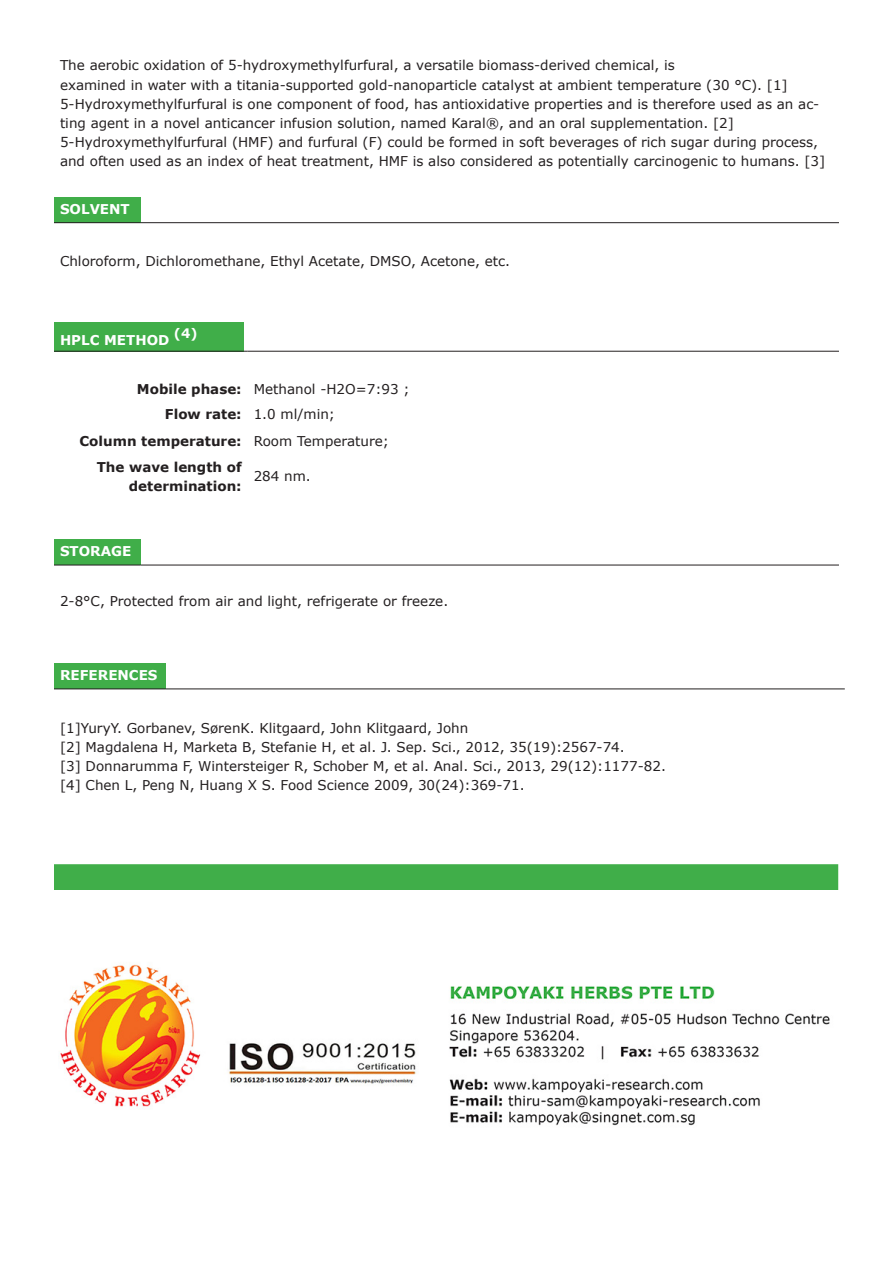
<style>
.page{position:relative;width:893px;height:1263px;background:#fff}
.page>*{position:absolute;margin:0;border:0;box-sizing:border-box;transform-origin:0 0}
.t1{font:13.5px/19.2px "Verdana";color:#231f20}
.t2{font:700 13.5px "Verdana";color:#231f20}
.t3{font:700 13.5px "Verdana";color:#fff}
.t4{font:700 13.05px "Verdana";color:#fff}
</style>
<div class="page">
<div style="left:54px;top:198px;width:86px;height:25px;background:#40ae49"></div>
<hr style="left:54px;top:222px;width:86px;height:1px;background:#231f20">
<hr style="left:140px;top:222px;width:699px;height:1px;background:#231f20">
<div style="left:54px;top:322px;width:189px;height:29px;background:#40ae49"></div>
<hr style="left:54px;top:351px;width:189px;height:1px;background:#231f20">
<hr style="left:248px;top:351px;width:591px;height:1px;background:#231f20">
<div style="left:54px;top:540px;width:86px;height:25px;background:#40ae49"></div>
<hr style="left:54px;top:565px;width:86px;height:1px;background:#231f20">
<hr style="left:140px;top:565px;width:699px;height:1px;background:#231f20">
<div style="left:54px;top:664px;width:112px;height:25px;background:#40ae49"></div>
<hr style="left:54px;top:689px;width:112px;height:1px;background:#231f20">
<hr style="left:166px;top:689px;width:679px;height:1px;background:#231f20">
<div style="left:54px;top:864px;width:784px;height:26px;background:#40ae49"></div>
<img style="left:60px;top:964px;width:770px;height:162px">
<p class="t1" style="left:60px;top:56px;width:616px">The aerobic oxidation of 5-hydroxymethylfurfural, a versatile biomass-derived chemical, is</p>
<p class="t1" style="left:60px;top:75px;width:761px">examined in water with a titania-supported gold-nanoparticle catalyst at ambient temperature (30 °C). [1]<br>5-Hydroxymethylfurfural is one component of food, has antioxidative properties and is therefore used as an ac&shy;ting agent in a novel anticancer infusion solution, named Karal®, and an oral supplementation. [2]</p>
<p class="t1" style="left:60px;top:133px;width:767px">5-Hydroxymethylfurfural (HMF) and furfural (F) could be formed in soft beverages of rich sugar during process, and often used as an index of heat treatment, HMF is also considered as potentially carcinogenic to humans. [3]</p>
<p class="t3" style="left:60px;top:200px;width:71px">SOLVENT</p>
<p class="t1" style="left:60px;top:252px;width:452px">Chloroform, Dichloromethane, Ethyl Acetate, DMSO, Acetone, etc.</p>
<p class="t3" style="left:60px;top:331px;width:111px">HPLC METHOD</p>
<p class="t4" style="left:174px;top:324px;width:25px">(4)</p>
<p class="t2" style="left:137px;top:380px;width:106px">Mobile phase:</p>
<p class="t1" style="left:254px;top:380px;width:157px">Methanol -H2O=7:93 ;</p>
<p class="t2" style="left:165px;top:405px;width:78px">Flow rate:</p>
<p class="t1" style="left:254px;top:405px;width:83px">1.0 ml/min;</p>
<p class="t2" style="left:80px;top:432px;width:164px">Column temperature:</p>
<p class="t1" style="left:254px;top:432px;width:137px">Room Temperature;</p>
<p class="t2" style="left:97px;top:458px;width:146px">The wave length of</p>
<p class="t2" style="left:129px;top:477px;width:114px">determination:</p>
<p class="t1" style="left:254px;top:467px;width:59px">284 nm.</p>
<p class="t3" style="left:60px;top:543px;width:73px">STORAGE</p>
<p class="t1" style="left:60px;top:592px;width:390px">2-8°C, Protected from air and light, refrigerate or freeze.</p>
<p class="t3" style="left:60px;top:666px;width:99px">REFERENCES</p>
<p class="t1" style="left:60px;top:718px;width:566px">[1]YuryY. Gorbanev, SørenK. Klitgaard, John Klitgaard, John<br>[2] Magdalena H, Marketa B, Stefanie H, et al. J. Sep. Sci., 2012, 35(19):2567-74.</p>
<p class="t1" style="left:60px;top:757px;width:607px">[3] Donnarumma F, Wintersteiger R, Schober M, et al. Anal. Sci., 2013, 29(12):1177-82.</p>
<p class="t1" style="left:60px;top:776px;width:466px">[4] Chen L, Peng N, Huang X S. Food Science 2009, 30(24):369-71.</p>
</div>
